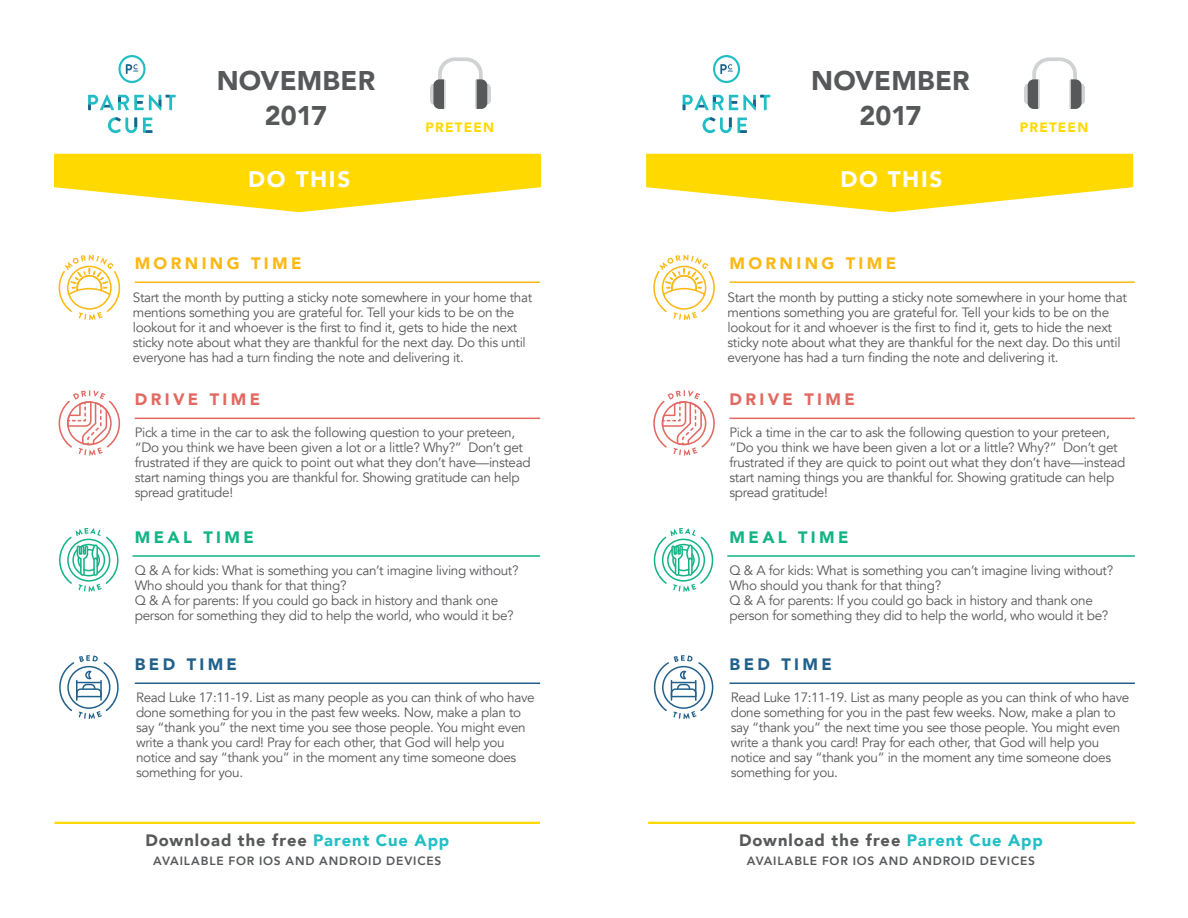
<style>
.page{position:relative;width:1188px;height:918px;background:#fff}
.page>*{position:absolute;margin:0;border:0;box-sizing:border-box;transform-origin:0 0}
.t1{font:900 27px "Avenir";letter-spacing:.005em;color:#57585a}
.t2{font:900 22.5px "Avenir";letter-spacing:.075em;color:#fff}
.t3{font:900 16.5px "Avenir";letter-spacing:.055em;color:#57585a}
.t4{font:900 16.5px "Avenir";letter-spacing:.205em;color:#fcb814}
.t5{font:900 16.5px "Avenir";letter-spacing:.2em;color:#e26962}
.t6{font:900 16.5px "Avenir";letter-spacing:.2em;color:#12b385}
.t7{font:900 16.5px "Avenir";letter-spacing:.205em;color:#21608b}
.t8{font:13.5px/15px "Avenir";letter-spacing:-.025em;color:#57585a}
.t9{font:900 13.5px "Avenir";letter-spacing:.09em;color:#ffd900}
.t10{font:800 12px "Avenir";letter-spacing:.07em;color:#57585a}
.s1{color:#20bec5}
</style>
<div class="page">
<hr style="left:54px;top:154px;width:487px;height:3px;background:#ffd900">
<hr style="left:646px;top:154px;width:487px;height:3px;background:#ffd900">
<svg style="left:54px;top:157px;width:487px;height:55px"></svg>
<svg style="left:646px;top:156px;width:487px;height:56px"></svg>
<hr style="left:135px;top:418px;width:405px;height:1px;background:#e26962">
<hr style="left:729px;top:418px;width:406px;height:1px;background:#e26962">
<svg style="left:59px;top:390px;width:61px;height:66px"></svg>
<svg style="left:653px;top:390px;width:62px;height:66px"></svg>
<hr style="left:133px;top:555px;width:407px;height:2px;background:#12b385">
<hr style="left:727px;top:555px;width:408px;height:2px;background:#12b385">
<svg style="left:59px;top:528px;width:60px;height:64px"></svg>
<svg style="left:654px;top:528px;width:59px;height:64px"></svg>
<hr style="left:135px;top:683px;width:405px;height:1px;background:#21608b">
<hr style="left:730px;top:683px;width:405px;height:1px;background:#21608b">
<svg style="left:59px;top:655px;width:60px;height:64px"></svg>
<svg style="left:654px;top:655px;width:59px;height:64px"></svg>
<hr style="left:135px;top:281px;width:405px;height:2px;background:#fcb814">
<hr style="left:730px;top:281px;width:405px;height:2px;background:#fcb814">
<svg style="left:59px;top:255px;width:61px;height:65px"></svg>
<svg style="left:653px;top:255px;width:62px;height:65px"></svg>
<hr style="left:55px;top:822px;width:485px;height:2px;background:#ffd900">
<hr style="left:648px;top:822px;width:487px;height:2px;background:#ffd900">
<div style="left:430px;top:87px;width:7px;height:15px;background:#d1d2d4"></div>
<div style="left:430px;top:84px;width:7px;height:6px;background:#d1d2d4;border-radius:50%"></div>
<div style="left:430px;top:99px;width:7px;height:6px;background:#d1d2d4;border-radius:50%"></div>
<svg style="left:433px;top:57px;width:57px;height:52px"></svg>
<div style="left:1078px;top:87px;width:7px;height:15px;background:#d1d2d4"></div>
<div style="left:1078px;top:84px;width:7px;height:6px;background:#d1d2d4;border-radius:50%"></div>
<div style="left:1078px;top:99px;width:7px;height:6px;background:#d1d2d4;border-radius:50%"></div>
<svg style="left:1025px;top:57px;width:57px;height:52px"></svg>
<svg style="left:738px;top:118px;width:9px;height:15px"></svg>
<svg style="left:683px;top:95px;width:87px;height:15px"></svg>
<svg style="left:702px;top:117px;width:30px;height:16px"></svg>
<svg style="left:713px;top:55px;width:27px;height:28px"></svg>
<svg style="left:143px;top:118px;width:9px;height:15px"></svg>
<svg style="left:88px;top:95px;width:88px;height:15px"></svg>
<svg style="left:108px;top:117px;width:29px;height:16px"></svg>
<svg style="left:118px;top:55px;width:28px;height:28px"></svg>
<p class="t1" style="left:217px;top:58px;width:160px">NOVEMBER</p>
<p class="t1" style="left:265px;top:92px;width:64px">2017</p>
<p class="t1" style="left:811px;top:58px;width:160px">NOVEMBER</p>
<p class="t1" style="left:859px;top:92px;width:64px">2017</p>
<p class="t9" style="left:426px;top:115px;width:70px">PRETEEN</p>
<p class="t9" style="left:1020px;top:115px;width:70px">PRETEEN</p>
<p class="t2" style="left:248px;top:160px;width:104px">DO THIS</p>
<p class="t2" style="left:840px;top:160px;width:104px">DO THIS</p>
<p class="t4" style="left:135px;top:249px;width:168px">MORNING TIME</p>
<p class="t4" style="left:729px;top:249px;width:168px">MORNING TIME</p>
<p class="t8" style="left:133px;top:290px;width:401px">Start the month by putting a sticky note somewhere in your home that mentions something you are grateful for. Tell your kids to be on the lookout for it and whoever is the first to find it, gets to hide the next sticky note about what they are thankful for the next day. Do this until everyone has had a turn finding the note and delivering it.</p>
<p class="t8" style="left:728px;top:290px;width:401px">Start the month by putting a sticky note somewhere in your home that mentions something you are grateful for. Tell your kids to be on the lookout for it and whoever is the first to find it, gets to hide the next sticky note about what they are thankful for the next day. Do this until everyone has had a turn finding the note and delivering it.</p>
<p class="t5" style="left:135px;top:385px;width:127px">DRIVE TIME</p>
<p class="t5" style="left:730px;top:385px;width:127px">DRIVE TIME</p>
<p class="t8" style="left:135px;top:425px;width:397px">Pick a time in the car to ask the following question to your preteen, “Do you think we have been given a lot or a little? Why?” Don’t get frustrated if they are quick to point out what they don’t have—instead start naming things you are thankful for. Showing gratitude can help spread gratitude!</p>
<p class="t8" style="left:730px;top:425px;width:397px">Pick a time in the car to ask the following question to your preteen, “Do you think we have been given a lot or a little? Why?” Don’t get frustrated if they are quick to point out what they don’t have—instead start naming things you are thankful for. Showing gratitude can help spread gratitude!</p>
<p class="t6" style="left:135px;top:523px;width:120px">MEAL TIME</p>
<p class="t6" style="left:730px;top:523px;width:120px">MEAL TIME</p>
<p class="t8" style="left:135px;top:563px;width:385px">Q &amp; A for kids: What is something you can’t imagine living without?<br>Who should you thank for that thing?</p>
<p class="t8" style="left:135px;top:593px;width:380px">Q &amp; A for parents: If you could go back in history and thank one person for something they did to help the world, who would it be?</p>
<p class="t8" style="left:730px;top:563px;width:385px">Q &amp; A for kids: What is something you can’t imagine living without?<br>Who should you thank for that thing?</p>
<p class="t8" style="left:730px;top:593px;width:380px">Q &amp; A for parents: If you could go back in history and thank one person for something they did to help the world, who would it be?</p>
<p class="t7" style="left:135px;top:650px;width:104px">BED TIME</p>
<p class="t7" style="left:730px;top:650px;width:104px">BED TIME</p>
<p class="t8" style="left:136px;top:690px;width:400px">Read Luke 17:11-19. List as many people as you can think of who have done something for you in the past few weeks. Now, make a plan to say “thank you” the next time you see those people. You might even write a thank you card! Pray for each other, that God will help you notice and say “thank you” in the moment any time someone does something for you.</p>
<p class="t8" style="left:731px;top:690px;width:400px">Read Luke 17:11-19. List as many people as you can think of who have done something for you in the past few weeks. Now, make a plan to say “thank you” the next time you see those people. You might even write a thank you card! Pray for each other, that God will help you notice and say “thank you” in the moment any time someone does something for you.</p>
<p class="t3" style="left:145px;top:826px;width:305px">Download the free <span class="s1">Parent Cue App</span></p>
<p class="t10" style="left:153px;top:852px;width:290px">AVAILABLE FOR IOS AND ANDROID DEVICES</p>
<p class="t3" style="left:739px;top:826px;width:305px">Download the free <span class="s1">Parent Cue App</span></p>
<p class="t10" style="left:747px;top:852px;width:290px">AVAILABLE FOR IOS AND ANDROID DEVICES</p>
</div>
